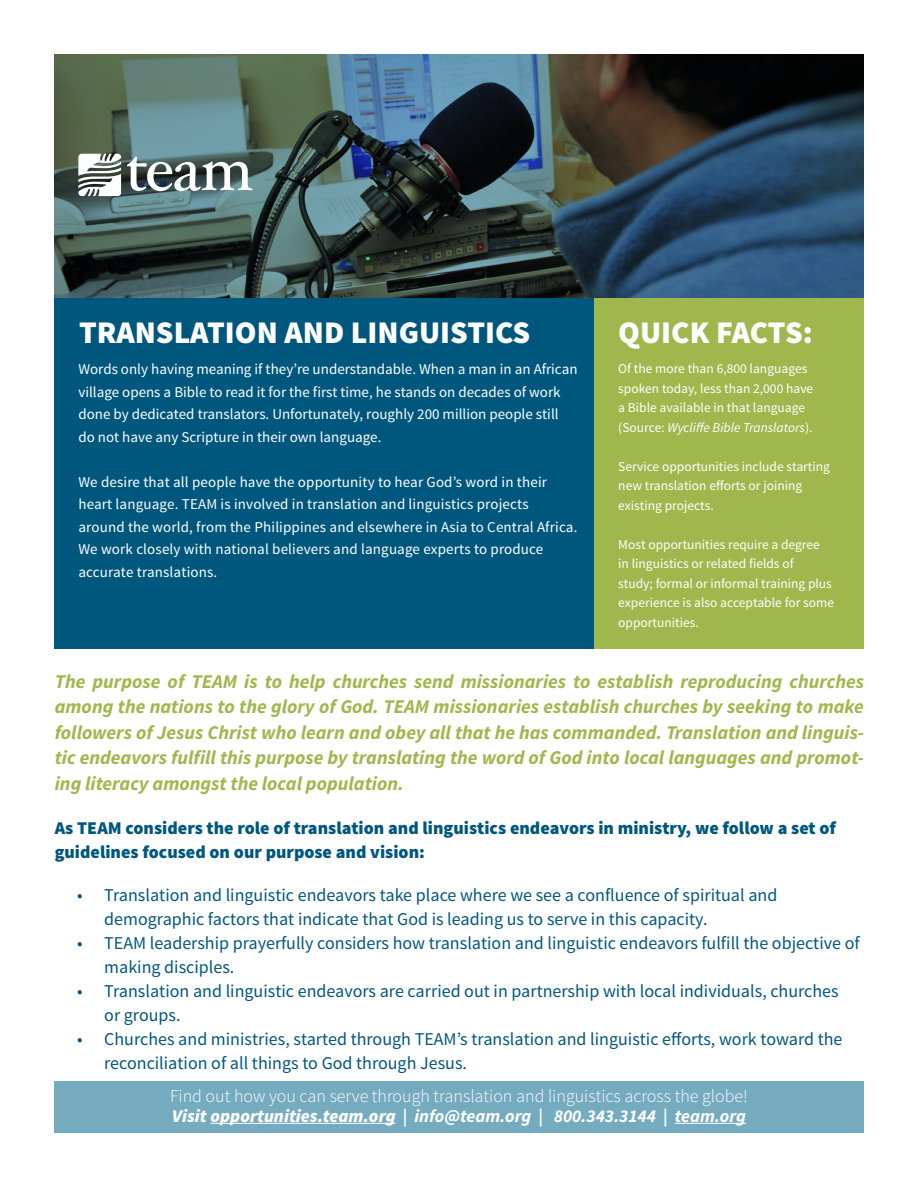
<style>
.page{position:relative;width:918px;height:1188px;background:#fff}
.page>*{position:absolute;margin:0;border:0;box-sizing:border-box;transform-origin:0 0}
.t1{font:900 31.5px "Source Sans Pro";color:#fff}
.t2{font:italic 700 19.5px/25.5px "Source Sans Pro";color:#a0b74d;text-align:justify}
.t3{font:18px/24px "Source Sans Pro";color:#00577d}
.t4{font:900 18px/24px "Source Sans Pro";color:#00577d}
.t5{font:300 18px "Source Sans Pro";color:#fff}
.t6{font:italic 700 18px "Source Sans Pro";color:#fff}
.t7{font:15px/22.5px "Source Sans Pro";color:#fff}
.t8{font:13.5px/19.5px "Source Sans Pro";color:#fff}
.s1{font-style:italic}
.s2{font-weight:900}
</style>
<div class="page">
<div style="left:54px;top:297px;width:541px;height:352px;background:#00577d"></div>
<div style="left:595px;top:297px;width:269px;height:352px;background:#a0b74d"></div>
<svg style="left:54px;top:54px;width:810px;height:243px;background:#384e54"></svg>
<svg style="left:78px;top:154px;width:43px;height:42px"></svg>
<svg style="left:127px;top:157px;width:125px;height:34px"></svg>
<div style="left:54px;top:1081px;width:810px;height:51px;background:#75abbf"></div>
<hr style="left:210px;top:1123px;width:186px;height:1px;background:#fff">
<hr style="left:675px;top:1123px;width:71px;height:1px;background:#fff">
<p class="t1" style="left:79px;top:312px;width:453px">TRANSLATION AND LINGUISTICS</p>
<p class="t7" style="left:78px;top:358px;width:501px">Words only having meaning if they’re understandable. When a man in an African village opens a Bible to read it for the first time, he stands on decades of work done by dedicated translators. Unfortunately, roughly 200 million people still do not have any Scripture in their own language.</p>
<p class="t7" style="left:78px;top:471px;width:501px">We desire that all people have the opportunity to hear God’s word in their heart language. TEAM is involved in translation and linguistics projects around the world, from the Philippines and elsewhere in Asia to Central Africa.<br>We work closely with national believers and language experts to produce accurate translations.</p>
<p class="t1" style="left:618px;top:312px;width:196px">QUICK FACTS:</p>
<p class="t8" style="left:618px;top:359px;width:197px">Of the more than 6,800 languages spoken today, less than 2,000 have a Bible available in that language (Source: <span class="s1">Wycliffe Bible Translators</span>).</p>
<p class="t8" style="left:618px;top:457px;width:213px">Service opportunities include starting new translation efforts or joining existing projects.</p>
<p class="t8" style="left:618px;top:535px;width:217px">Most opportunities require a degree<br>in linguistics or related fields of<br>study; formal or informal training plus experience is also acceptable for some opportunities.</p>
<p class="t2" style="left:55px;top:669px;width:811px">The purpose of TEAM is to help churches send missionaries to establish reproducing churches among the nations to the glory of God. TEAM missionaries establish churches by seeking to make followers of Jesus Christ who learn and obey all that he has commanded. Translation and linguis&shy;tic endeavors fulfill this purpose by translating the word of God into local languages and promot&shy;ing literacy amongst the local population.</p>
<p class="t4" style="left:55px;top:816px;width:783px">As TEAM considers the role of translation and linguistics endeavors in ministry, we follow a set of guidelines focused on our purpose and vision:</p>
<p class="t3" style="left:104px;top:884px;width:675px;text-indent:-27px">• Translation and linguistic endeavors take place where we see a confluence of spiritual and demographic factors that indicate that God is leading us to serve in this capacity.</p>
<p class="t3" style="left:104px;top:932px;width:757px;text-indent:-27px">• TEAM leadership prayerfully considers how translation and linguistic endeavors fulfill the objective of making disciples.</p>
<p class="t3" style="left:104px;top:980px;width:736px;text-indent:-27px">• Translation and linguistic endeavors are carried out in partnership with local individuals, churches or groups.</p>
<p class="t3" style="left:104px;top:1028px;width:740px;text-indent:-27px">• Churches and ministries, started through TEAM’s translation and linguistic efforts, work toward the reconciliation of all things to God through Jesus.</p>
<p class="t5" style="left:170px;top:1085px;width:579px">Find out how you can serve through translation and linguistics across the globe!</p>
<p class="t6" style="left:172px;top:1104px;width:576px"><span class="s2">Visit opportunities.team.org</span> | info@team.org | 800.343.3144 | team.org</p>
</div>
